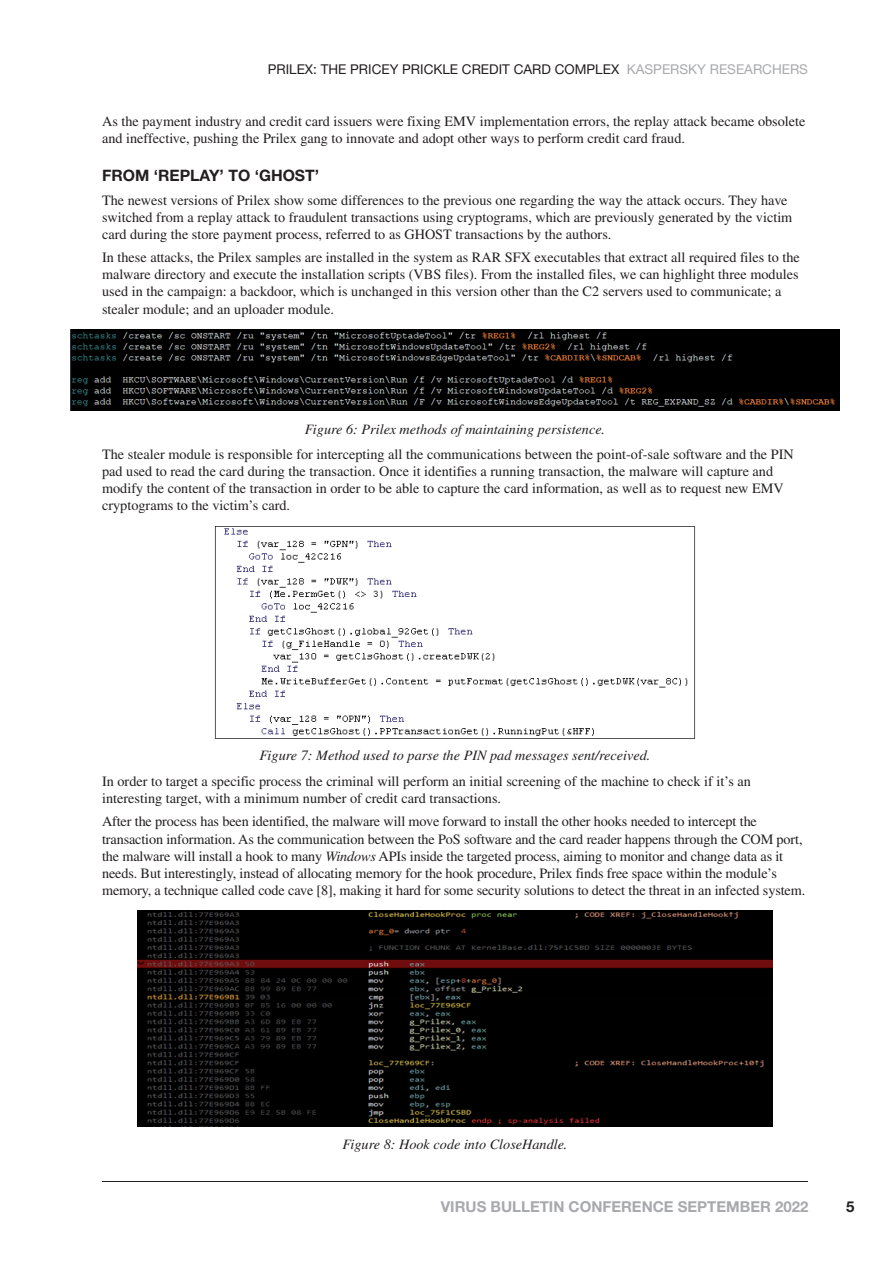
<style>
.page{position:relative;width:893px;height:1263px;background:#fff}
.page>*{position:absolute;margin:0;border:0;box-sizing:border-box;transform-origin:0 0}
.t1{font:700 15.75px "Helvetica Neue";color:#231f20}
.t2{font:700 15px "Helvetica Neue";color:#a8a9ad}
.t3{font:700 15px "Helvetica Neue";color:#231f20}
.t4{font:14.25px/17.1px "Times";color:#231f20}
.t5{font:italic 14.25px "Times";color:#231f20}
.t6{font:13.5px "Helvetica Neue";color:#231f20}
.s1{color:#a8a9ad}
.s2{font-style:italic}
</style>
<div class="page">
<hr style="left:103px;top:1181px;width:705px;height:1px;background:#231f20">
<img style="left:70px;top:329px;width:770px;height:81px">
<svg style="left:215px;top:526px;width:480px;height:213px"></svg>
<img style="left:137px;top:910px;width:636px;height:216px">
<p class="t6" style="left:268px;top:64px;width:542px">PRILEX: THE PRICEY PRICKLE CREDIT CARD COMPLEX <span class="s1">KASPERSKY RESEARCHERS</span></p>
<p class="t4" style="left:102px;top:114px;width:705px">As the payment industry and credit card issuers were fixing EMV implementation errors, the replay attack became obsolete and ineffective, pushing the Prilex gang to innovate and adopt other ways to perform credit card fraud.</p>
<p class="t1" style="left:102px;top:170px;width:219px">FROM ‘REPLAY’ TO ‘GHOST’</p>
<p class="t4" style="left:102px;top:193px;width:692px">The newest versions of Prilex show some differences to the previous one regarding the way the attack occurs. They have switched from a replay attack to fraudulent transactions using cryptograms, which are previously generated by the victim card during the store payment process, referred to as GHOST transactions by the authors.</p>
<p class="t4" style="left:102px;top:250px;width:699px">In these attacks, the Prilex samples are installed in the system as RAR SFX executables that extract all required files to the malware directory and execute the installation scripts (VBS files). From the installed files, we can highlight three modules used in the campaign: a backdoor, which is unchanged in this version other than the C2 servers used to communicate; a stealer module; and an uploader module.</p>
<p class="t5" style="left:305px;top:424px;width:302px">Figure 6: Prilex methods of maintaining persistence.</p>
<p class="t4" style="left:102px;top:447px;width:693px">The stealer module is responsible for intercepting all the communications between the point-of-sale software and the PIN pad used to read the card during the transaction. Once it identifies a running transaction, the malware will capture and modify the content of the transaction in order to be able to capture the card information, as well as to request new EMV cryptograms to the victim’s card.</p>
<p class="t5" style="left:260px;top:750px;width:392px">Figure 7: Method used to parse the PIN pad messages sent/received.</p>
<p class="t4" style="left:102px;top:774px;width:650px">In order to target a specific process the criminal will perform an initial screening of the machine to check if it’s an interesting target, with a minimum number of credit card transactions.</p>
<p class="t4" style="left:102px;top:814px;width:705px">After the process has been identified, the malware will move forward to install the other hooks needed to intercept the transaction information. As the communication between the PoS software and the card reader happens through the COM port, the malware will install a hook to many <span class="s2">Windows</span> APIs inside the targeted process, aiming to monitor and change data as it needs. But interestingly, instead of allocating memory for the hook procedure, Prilex finds free space within the module’s memory, a technique called code cave [8], making it hard for some security solutions to detect the threat in an infected system.</p>
<p class="t5" style="left:342px;top:1139px;width:227px">Figure 8: Hook code into CloseHandle.</p>
<p class="t2" style="left:441px;top:1201px;width:369px">VIRUS BULLETIN CONFERENCE SEPTEMBER 2022</p>
<p class="t3" style="left:846px;top:1201px;width:10px">5</p>
</div>
